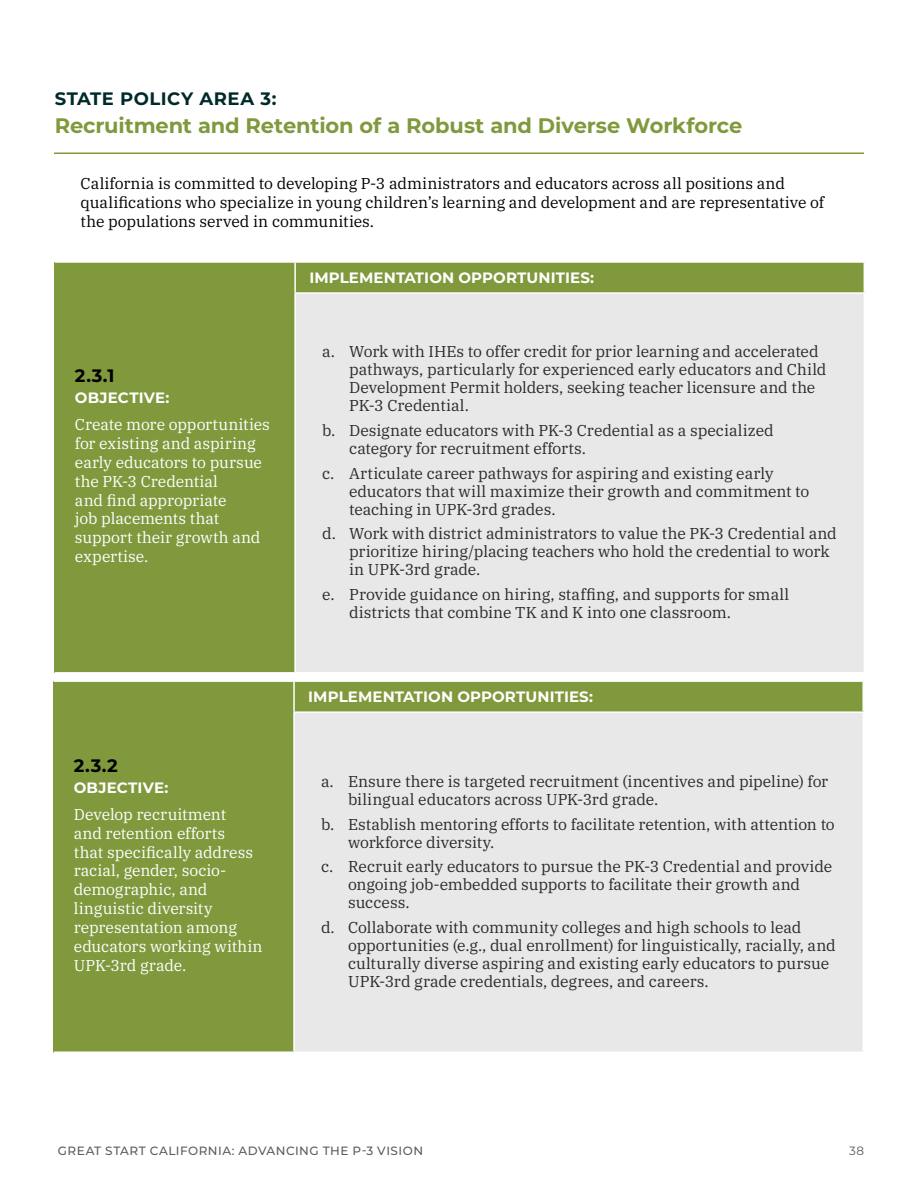
<style>
.page{position:relative;width:918px;height:1188px;background:#fff}
.page>*{position:absolute;margin:0;border:0;box-sizing:border-box;transform-origin:0 0}
.t1{font:700 21px "Montserrat";letter-spacing:-.005em;color:#80993d}
.t2{font:700 18px "Montserrat";letter-spacing:.03em;color:#002929}
.t3{font:700 18px "Montserrat";color:#000}
.t4{font:15.75px/18px "IBM Plex Serif";color:#2b2929}
.t5{font:15.75px/18.9px "IBM Plex Serif";letter-spacing:-.005em;color:#fff}
.t6{font:15.75px/18.9px "IBM Plex Serif";color:#000}
.t7{font:700 15px "Montserrat";letter-spacing:.01em;color:#fff}
.t8{font:500 12px "Montserrat";letter-spacing:.04em;color:#5c5c5c}
.t9{font:12px "Montserrat";color:#5c5c5c}
</style>
<div class="page">
<hr style="left:54px;top:153px;width:810px;height:1px;background:#80993d">
<div style="left:55px;top:262px;width:240px;height:411px;background:#80993d"></div>
<div style="left:295px;top:262px;width:569px;height:31px;background:#80993d"></div>
<div style="left:295px;top:293px;width:569px;height:380px;background:#e8e8e8"></div>
<hr style="left:55px;top:261px;width:240px;height:2px;background:#fff">
<hr style="left:295px;top:261px;width:570px;height:2px;background:#fff">
<hr style="left:294px;top:263px;width:2px;height:29px;background:#fff">
<hr style="left:294px;top:292px;width:571px;height:2px;background:#fff">
<hr style="left:294px;top:294px;width:2px;height:378px;background:#fff">
<hr style="left:55px;top:672px;width:240px;height:2px;background:#fff">
<hr style="left:295px;top:672px;width:570px;height:2px;background:#fff">
<div style="left:54px;top:681px;width:240px;height:371px;background:#80993d"></div>
<div style="left:294px;top:681px;width:569px;height:31px;background:#80993d"></div>
<div style="left:294px;top:712px;width:569px;height:340px;background:#e8e8e8"></div>
<hr style="left:862px;top:682px;width:2px;height:29px;background:#fff">
<hr style="left:862px;top:713px;width:2px;height:339px;background:#fff">
<hr style="left:54px;top:680px;width:240px;height:2px;background:#fff">
<hr style="left:294px;top:680px;width:570px;height:2px;background:#fff">
<hr style="left:293px;top:682px;width:2px;height:29px;background:#fff">
<hr style="left:293px;top:711px;width:571px;height:2px;background:#fff">
<hr style="left:293px;top:713px;width:2px;height:339px;background:#fff">
<p class="t2" style="left:55px;top:85px;width:223px">STATE POLICY AREA 3:</p>
<h1 class="t1" style="left:55px;top:111px;width:689px">Recruitment and Retention of a Robust and Diverse Workforce</h1>
<p class="t6" style="left:81px;top:172px;width:745px">California is committed to developing P-3 administrators and educators across all positions and qualifications who specialize in young children’s learning and development and are representative of the populations served in communities.</p>
<p class="t3" style="left:75px;top:362px;width:41px">2.3.1</p>
<p class="t7" style="left:75px;top:387px;width:96px">OBJECTIVE:</p>
<p class="t5" style="left:75px;top:414px;width:196px">Create more opportunities for existing and aspiring early educators to pursue the PK-3 Credential<br>and find appropriate<br>job placements that support their growth and expertise.</p>
<p class="t3" style="left:74px;top:752px;width:46px">2.3.2</p>
<p class="t7" style="left:74px;top:776px;width:96px">OBJECTIVE:</p>
<p class="t5" style="left:74px;top:803px;width:190px">Develop recruitment<br>and retention efforts<br>that specifically address racial, gender, socio&shy;demographic, and linguistic diversity representation among educators working within<br>UPK-3rd grade.</p>
<p class="t7" style="left:309px;top:267px;width:286px">IMPLEMENTATION OPPORTUNITIES:</p>
<p class="t4" style="left:349px;top:341px;width:479px;text-indent:-27px">a. Work with IHEs to offer credit for prior learning and accelerated pathways, particularly for experienced early educators and Child Development Permit holders, seeking teacher licensure and the PK-3 Credential.</p>
<p class="t4" style="left:349px;top:420px;width:426px;text-indent:-27px">b. Designate educators with PK-3 Credential as a specialized category for recruitment efforts.</p>
<p class="t4" style="left:349px;top:463px;width:462px;text-indent:-27px">c. Articulate career pathways for aspiring and existing early educators that will maximize their growth and commitment to teaching in UPK-3rd grades.</p>
<p class="t4" style="left:349px;top:523px;width:489px;text-indent:-27px">d. Work with district administrators to value the PK-3 Credential and prioritize hiring/placing teachers who hold the credential to work in UPK-3rd grade.</p>
<p class="t4" style="left:349px;top:584px;width:442px;text-indent:-27px">e. Provide guidance on hiring, staffing, and supports for small districts that combine TK and K into one classroom.</p>
<p class="t7" style="left:308px;top:686px;width:286px">IMPLEMENTATION OPPORTUNITIES:</p>
<p class="t4" style="left:348px;top:771px;width:482px;text-indent:-27px">a. Ensure there is targeted recruitment (incentives and pipeline) for bilingual educators across UPK-3rd grade.</p>
<p class="t4" style="left:348px;top:814px;width:488px;text-indent:-27px">b. Establish mentoring efforts to facilitate retention, with attention to workforce diversity.</p>
<p class="t4" style="left:348px;top:856px;width:486px;text-indent:-27px">c. Recruit early educators to pursue the PK-3 Credential and provide ongoing job-embedded supports to facilitate their growth and success.</p>
<p class="t4" style="left:348px;top:917px;width:489px;text-indent:-27px">d. Collaborate with community colleges and high schools to lead opportunities (e.g., dual enrollment) for linguistically, racially, and culturally diverse aspiring and existing early educators to pursue UPK-3rd grade credentials, degrees, and careers.</p>
<p class="t8" style="left:58px;top:1142px;width:367px">GREAT START CALIFORNIA: ADVANCING THE P-3 VISION</p>
<p class="t9" style="left:849px;top:1142px;width:16px">38</p>
</div>
